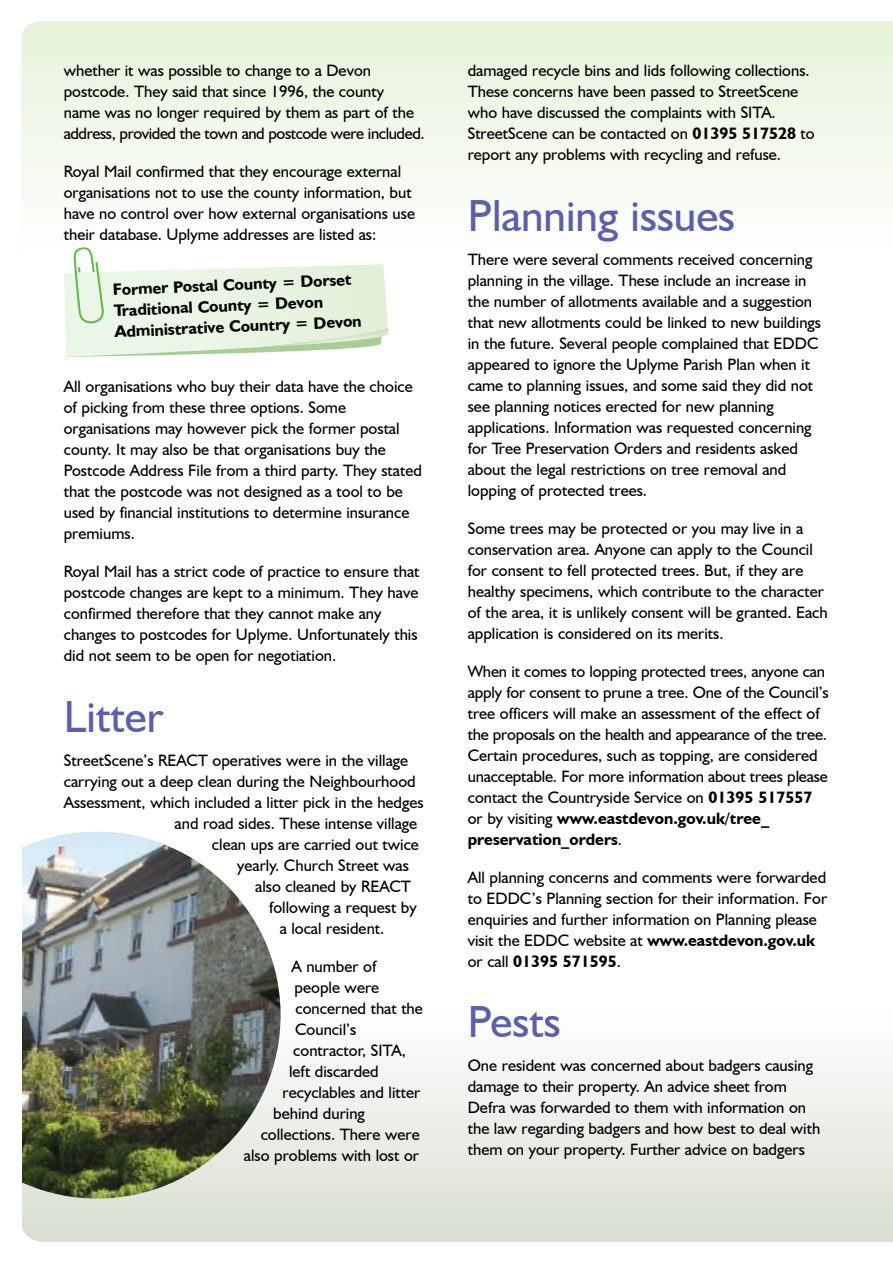
<style>
.page{position:relative;width:893px;height:1263px;background:#fff}
.page>*{position:absolute;margin:0;border:0;box-sizing:border-box;transform-origin:0 0}
.t1{font:45px "Humanist 521 BT";color:#5a60ad}
.t2{font:16.5px/21px "Humanist 521 BT";color:#000}
.t3{font:700 16.5px/21px "Humanist 521 BT";color:#000}
.s1{font-weight:700}
</style>
<div class="page">
<svg style="left:21px;top:21px;width:872px;height:220px"></svg>
<svg style="left:22px;top:1062px;width:871px;height:180px"></svg>
<img style="left:22px;top:832px;width:259px;height:366px">
<svg style="left:64px;top:247px;width:324px;height:110px"></svg>
<img style="left:254px;top:328px;width:135px;height:20px">
<p class="t2" style="left:64px;top:60px;width:362px">whether it was possible to change to a Devon postcode. They said that since 1996, the county name was no longer required by them as part of the address, provided the town and postcode were included.</p>
<p class="t2" style="left:64px;top:161px;width:353px">Royal Mail confirmed that they encourage external organisations not to use the county information, but have no control over how external organisations use their database. Uplyme addresses are listed as:</p>
<p class="t3" style="left:112px;top:280px;width:249px;rotate:-3deg">Former Postal County = Dorset<br>Traditional County = Devon<br>Administrative Country = Devon</p>
<p class="t2" style="left:64px;top:376px;width:360px">All organisations who buy their data have the choice of picking from these three options. Some organisations may however pick the former postal county. It may also be that organisations buy the Postcode Address File from a third party. They stated that the postcode was not designed as a tool to be used by financial institutions to determine insurance premiums.</p>
<p class="t2" style="left:64px;top:561px;width:357px">Royal Mail has a strict code of practice to ensure that postcode changes are kept to a minimum. They have confirmed therefore that they cannot make any changes to postcodes for Uplyme. Unfortunately this did not seem to be open for negotiation.</p>
<h1 class="t1" style="left:64px;top:689px;width:101px">Litter</h1>
<p class="t2" style="left:64px;top:749px;width:346px">StreetScene’s REACT operatives were in the village</p>
<p class="t2" style="left:64px;top:770px;width:353px">carrying out a deep clean during the Neighbourhood</p>
<p class="t2" style="left:64px;top:791px;width:362px">Assessment, which included a litter pick in the hedges</p>
<p class="t2" style="left:175px;top:812px;width:244px">and road sides. These intense village</p>
<p class="t2" style="left:212px;top:833px;width:209px">clean ups are carried out twice</p>
<p class="t2" style="left:237px;top:854px;width:173px">yearly. Church Street was</p>
<p class="t2" style="left:255px;top:875px;width:157px">also cleaned by REACT</p>
<p class="t2" style="left:269px;top:896px;width:149px">following a request by</p>
<p class="t2" style="left:280px;top:917px;width:106px">a local resident.</p>
<p class="t2" style="left:292px;top:955px;width:86px">A number of</p>
<p class="t2" style="left:295px;top:976px;width:86px">people were</p>
<p class="t2" style="left:296px;top:997px;width:129px">concerned that the</p>
<p class="t2" style="left:295px;top:1018px;width:63px">Council’s</p>
<p class="t2" style="left:293px;top:1039px;width:114px">contractor, SITA,</p>
<p class="t2" style="left:289px;top:1060px;width:91px">left discarded</p>
<p class="t2" style="left:283px;top:1081px;width:139px">recyclables and litter</p>
<p class="t2" style="left:273px;top:1102px;width:93px">behind during</p>
<p class="t2" style="left:261px;top:1123px;width:161px">collections. There were</p>
<p class="t2" style="left:244px;top:1144px;width:177px">also problems with lost or</p>
<p class="t2" style="left:468px;top:60px;width:348px">damaged recycle bins and lids following collections.<br>These concerns have been passed to StreetScene who have discussed the complaints with SITA.<br>StreetScene can be contacted on <span class="s1">01395 517528</span> to report any problems with recycling and refuse.</p>
<h1 class="t1" style="left:468px;top:188px;width:269px">Planning issues</h1>
<p class="t2" style="left:468px;top:248px;width:355px">There were several comments received concerning planning in the village. These include an increase in the number of allotments available and a suggestion that new allotments could be linked to new buildings in the future. Several people complained that EDDC appeared to ignore the Uplyme Parish Plan when it came to planning issues, and some said they did not see planning notices erected for new planning applications. Information was requested concerning for Tree Preservation Orders and residents asked about the legal restrictions on tree removal and lopping of protected trees.</p>
<p class="t2" style="left:468px;top:517px;width:362px">Some trees may be protected or you may live in a conservation area. Anyone can apply to the Council for consent to fell protected trees. But, if they are healthy specimens, which contribute to the character of the area, it is unlikely consent will be granted. Each application is considered on its merits.</p>
<p class="t2" style="left:468px;top:660px;width:362px">When it comes to lopping protected trees, anyone can apply for consent to prune a tree. One of the Council’s tree officers will make an assessment of the effect of the proposals on the health and appearance of the tree.<br>Certain procedures, such as topping, are considered unacceptable. For more information about trees please contact the Countryside Service on <span class="s1">01395 517557 </span>or by visiting <span class="s1">www.eastdevon.gov.uk/tree_ preservation_orders</span>.</p>
<p class="t2" style="left:468px;top:866px;width:361px">All planning concerns and comments were forwarded to EDDC’s Planning section for their information. For enquiries and further information on Planning please visit the EDDC website at <span class="s1">www.eastdevon.gov.uk </span>or call <span class="s1">01395 571595</span>.</p>
<h1 class="t1" style="left:468px;top:994px;width:95px">Pests</h1>
<p class="t2" style="left:468px;top:1054px;width:354px">One resident was concerned about badgers causing damage to their property. An advice sheet from Defra was forwarded to them with information on the law regarding badgers and how best to deal with them on your property. Further advice on badgers</p>
</div>
